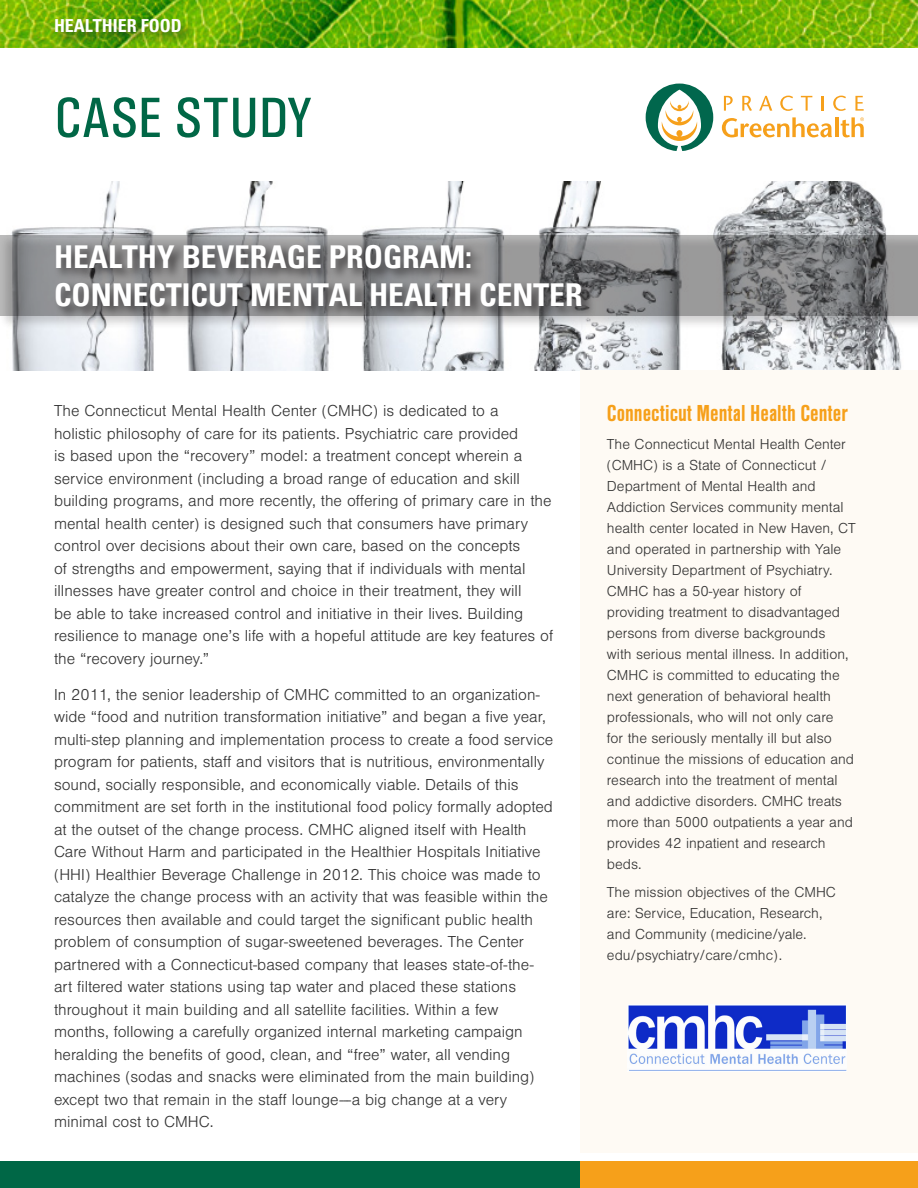
<style>
.page{position:relative;width:918px;height:1188px;background:#fff}
.page>*{position:absolute;margin:0;border:0;box-sizing:border-box;transform-origin:0 0}
.t1{font:57px "Univers Condensed";color:#006746}
.t2{font:700 condensed 31.5px/37.8px "Univers";color:#fff}
.Executive_Summary_He{font:700 24px "Nimbus San Con";color:#f6a01a}
.t3{font:700 condensed 18px "Univers";color:#fff}
.Paragraph_Style_1{font:300 16.5px/22.5px "Nimbus San";color:#333}
.Executive_Summary_He-2{font:300 15px/21px "Nimbus San";color:#333}
.Paragraph_Style_2{font:300 15px/21px "Nimbus San";color:#333}
</style>
<div class="page">
<img style="left:11px;top:182px;width:890px;height:188px">
<img style="left:0;top:0;width:918px;height:47px">
<div style="left:580px;top:370px;width:337px;height:784px;background:#fefaf4"></div>
<svg style="left:646px;top:84px;width:67px;height:67px"></svg>
<svg style="left:724px;top:96px;width:9px;height:15px"></svg>
<svg style="left:742px;top:96px;width:10px;height:15px"></svg>
<svg style="left:759px;top:96px;width:13px;height:15px"></svg>
<svg style="left:780px;top:96px;width:13px;height:15px"></svg>
<svg style="left:801px;top:96px;width:11px;height:15px"></svg>
<svg style="left:821px;top:96px;width:2px;height:15px"></svg>
<svg style="left:833px;top:96px;width:13px;height:15px"></svg>
<svg style="left:855px;top:96px;width:9px;height:15px"></svg>
<svg style="left:722px;top:117px;width:110px;height:20px"></svg>
<hr style="left:835px;top:117px;width:3px;height:20px;background:#f6a01b">
<svg style="left:841px;top:117px;width:23px;height:20px"></svg>
<div style="left:54px;top:17px;width:142px;height:30px;background:#231f20;opacity:.5"></div>
<div style="left:0;top:1161px;width:580px;height:27px;background:#006746"></div>
<div style="left:580px;top:1161px;width:338px;height:27px;background:#f6a01a"></div>
<div style="left:0;top:233px;width:918px;height:96px;background:#231f20;opacity:.75"></div>
<svg style="left:0;top:236px;width:918px;height:80px;background:#7c7c7e"></svg>
<img style="left:628px;top:1005px;width:218px;height:66px">
<p class="t3" style="left:54px;top:14px;width:129px">HEALTHIER FOOD</p>
<p class="t1" style="left:54px;top:84px;width:260px">CASE STUDY</p>
<p class="t2" style="left:54px;top:238px;width:530px">HEALTHY BEVERAGE PROGRAM:<br>CONNECTICUT MENTAL HEALTH CENTER</p>
<p class="Paragraph_Style_1" style="left:54px;top:400px;width:501px">The Connecticut Mental Health Center (CMHC) is dedicated to a<br>holistic philosophy of care for its patients. Psychiatric care provided<br>is based upon the “recovery” model: a treatment concept wherein a service environment (including a broad range of education and skill building programs, and more recently, the offering of primary care in the mental health center) is designed such that consumers have primary control over decisions about their own care, based on the concepts<br>of strengths and empowerment, saying that if individuals with mental illnesses have greater control and choice in their treatment, they will<br>be able to take increased control and initiative in their lives. Building resilience to manage one’s life with a hopeful attitude are key features of the “recovery journey.”</p>
<p class="Paragraph_Style_1" style="left:54px;top:683px;width:501px">In 2011, the senior leadership of CMHC committed to an organization&shy;wide “food and nutrition transformation initiative” and began a five year, multi-step planning and implementation process to create a food service program for patients, staff and visitors that is nutritious, environmentally sound, socially responsible, and economically viable. Details of this commitment are set forth in the institutional food policy formally adopted at the outset of the change process. CMHC aligned itself with Health Care Without Harm and participated in the Healthier Hospitals Initiative (HHI) Healthier Beverage Challenge in 2012. This choice was made to catalyze the change process with an activity that was feasible within the resources then available and could target the significant public health problem of consumption of sugar-sweetened beverages. The Center partnered with a Connecticut-based company that leases state-of-the&shy;art filtered water stations using tap water and placed these stations throughout it main building and all satellite facilities. Within a few months, following a carefully organized internal marketing campaign heralding the benefits of good, clean, and “free” water, all vending machines (sodas and snacks were eliminated from the main building) except two that remain in the staff lounge---a big change at a very minimal cost to CMHC.</p>
<p class="Executive_Summary_He" style="left:607px;top:400px;width:242px">Connecticut Mental Health Center</p>
<p class="Executive_Summary_He-2" style="left:607px;top:434px;width:250px">The Connecticut Mental Health Center (CMHC) is a State of Connecticut / Department of Mental Health and Addiction Services community mental health center located in New Haven, CT and operated in partnership with Yale University Department of Psychiatry.<br>CMHC has a 50-year history of providing treatment to disadvantaged persons from diverse backgrounds<br>with serious mental illness. In addition, CMHC is committed to educating the next generation of behavioral health professionals, who will not only care<br>for the seriously mentally ill but also continue the missions of education and research into the treatment of mental and addictive disorders. CMHC treats more than 5000 outpatients a year and provides 42 inpatient and research beds.</p>
<p class="Paragraph_Style_2" style="left:607px;top:881px;width:230px">The mission objectives of the CMHC are: Service, Education, Research, and Community (medicine/yale. edu/psychiatry/care/cmhc).</p>
</div>
